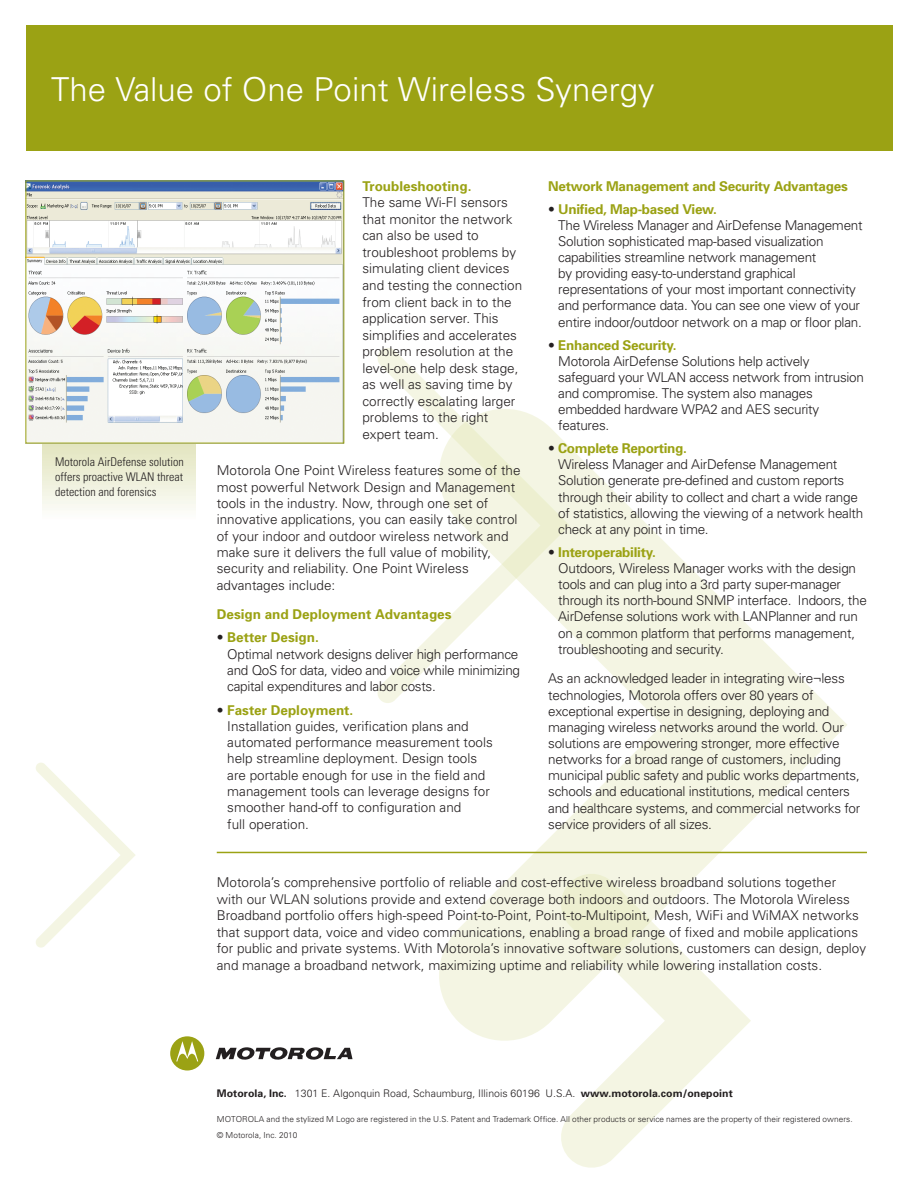
<style>
.page{position:relative;width:918px;height:1188px;background:#fff}
.page>*{position:absolute;margin:0;border:0;box-sizing:border-box;transform-origin:0 0}
.t1{font:300 33px "Univers";color:#fff}
.t2{font:300 13.5px/16.2px "Univers";letter-spacing:-.02em;color:#231f20}
.t3{font:300 13.5px/16.5px "Univers";color:#231f20}
.t4{font:700 13.5px "Univers";letter-spacing:-.02em;color:#9ba214}
.t5{font:700 13.5px "Univers";color:#9ba214}
.t6{font:300 condensed 12px/15px "Univers";color:#231f20;text-align:justify}
.H_legal_U45_5_5_6__p{font:300 10.5px "Univers";letter-spacing:.005em;color:#231f20}
.H_legal_U45_5_5_6__p-2{font:300 8.25px "Univers";letter-spacing:.005em;color:#231f20}
.s1{font-weight:700;color:#9ba214}
.s2{font-weight:700}
</style>
<div class="page">
<div style="left:42px;top:441px;width:154px;height:80px;background:linear-gradient(to bottom,#dcdfb2,#fff)"></div>
<div style="left:26px;top:26px;width:866px;height:125px;background:#9ba214"></div>
<svg style="left:561px;top:1042px;width:168px;height:126px"></svg>
<svg style="left:377px;top:348px;width:74px;height:355px"></svg>
<svg style="left:36px;top:763px;width:99px;height:185px"></svg>
<svg style="left:438px;top:407px;width:410px;height:635px"></svg>
<svg style="left:170px;top:1036px;width:34px;height:35px"></svg>
<svg style="left:216px;top:1047px;width:137px;height:13px"></svg>
<hr style="left:217px;top:852px;width:650px;height:1px;background:#9ba214">
<img style="left:27px;top:183px;width:315px;height:258px">
<p class="t1" style="left:51px;top:69px;width:605px">The Value of One Point Wireless Synergy</p>
<p class="t6" style="left:55px;top:454px;width:130px">Motorola AirDefense solution offers proactive WLAN threat detection and forensics</p>
<p class="t3" style="left:362px;top:178px;width:161px"><span class="s1">Troubleshooting.<br></span>The same Wi-FI sensors that monitor the network can also be used to troubleshoot problems by simulating client devices and testing the connection from client back in to the application server. This simplifies and accelerates problem resolution at the level-one help desk stage, as well as saving time by correctly escalating larger problems to the right expert team.</p>
<p class="t3" style="left:217px;top:462px;width:305px">Motorola One Point Wireless features some of the most powerful Network Design and Management tools in the industry. Now, through one set of innovative applications, you can easily take control of your indoor and outdoor wireless network and make sure it delivers the full value of mobility, security and reliability. One Point Wireless advantages include:</p>
<p class="t5" style="left:217px;top:606px;width:236px">Design and Deployment Advantages</p>
<p class="t2" style="left:227px;top:630px;width:294px;text-indent:-11px">• <span class="s1">Better Design.<br></span>Optimal network designs deliver high performance and QoS for data, video and voice while minimizing capital expenditures and labor costs.</p>
<p class="t3" style="left:227px;top:702px;width:267px;text-indent:-11px">• <span class="s1">Faster Deployment.<br></span>Installation guides, verification plans and automated performance measurement tools help streamline deployment. Design tools are portable enough for use in the field and management tools can leverage designs for smoother hand-off to configuration and<br>full operation.</p>
<p class="t4" style="left:548px;top:178px;width:301px">Network Management and Security Advantages</p>
<p class="t2" style="left:558px;top:201px;width:306px;text-indent:-10px">• <span class="s1">Unified, Map-based View.<br></span>The Wireless Manager and AirDefense Management Solution sophisticated map-based visualization capabilities streamline network management<br>by providing easy-to-understand graphical representations of your most important connectivity and performance data. You can see one view of your entire indoor/outdoor network on a map or floor plan.</p>
<p class="t2" style="left:558px;top:337px;width:307px;text-indent:-10px">• <span class="s1">Enhanced Security.<br></span>Motorola AirDefense Solutions help actively safeguard your WLAN access network from intrusion and compromise. The system also manages embedded hardware WPA2 and AES security features.</p>
<p class="t2" style="left:558px;top:440px;width:306px;text-indent:-10px">• <span class="s1">Complete Reporting.<br></span>Wireless Manager and AirDefense Management Solution generate pre-defined and custom reports through their ability to collect and chart a wide range of statistics, allowing the viewing of a network health check at any point in time.</p>
<p class="t2" style="left:558px;top:544px;width:310px;text-indent:-10px">• <span class="s1">Interoperability.<br></span>Outdoors, Wireless Manager works with the design tools and can plug into a 3rd party super-manager through its north-bound SNMP interface. Indoors, the AirDefense solutions work with LANPlanner and run on a common platform that performs management, troubleshooting and security.</p>
<p class="t2" style="left:548px;top:671px;width:314px">As an acknowledged leader in integrating wire¬less technologies, Motorola offers over 80 years of exceptional expertise in designing, deploying and managing wireless networks around the world. Our solutions are empowering stronger, more effective networks for a broad range of customers, including municipal public safety and public works departments, schools and educational institutions, medical centers and healthcare systems, and commercial networks for service providers of all sizes.</p>
<p class="t3" style="left:217px;top:874px;width:651px">Motorola’s comprehensive portfolio of reliable and cost-effective wireless broadband solutions together<br>with our WLAN solutions provide and extend coverage both indoors and outdoors. The Motorola Wireless Broadband portfolio offers high-speed Point-to-Point, Point-to-Multipoint, Mesh, WiFi and WiMAX networks that support data, voice and video communications, enabling a broad range of fixed and mobile applications for public and private systems. With Motorola’s innovative software solutions, customers can design, deploy and manage a broadband network, maximizing uptime and reliability while lowering installation costs.</p>
<p class="H_legal_U45_5_5_6__p" style="left:217px;top:1087px;width:517px"><span class="s2">Motorola, Inc.</span> 1301 E. Algonquin Road, Schaumburg, Illinois 60196 U.S.A. <span class="s2">www.motorola.com/onepoint</span></p>
<p class="H_legal_U45_5_5_6__p-2" style="left:217px;top:1114px;width:637px">MOTOROLA and the stylized M Logo are registered in the U.S. Patent and Trademark Office. All other products or service names are the property of their registered owners.</p>
<p class="H_legal_U45_5_5_6__p-2" style="left:217px;top:1130px;width:82px">© Motorola, Inc. 2010</p>
</div>
